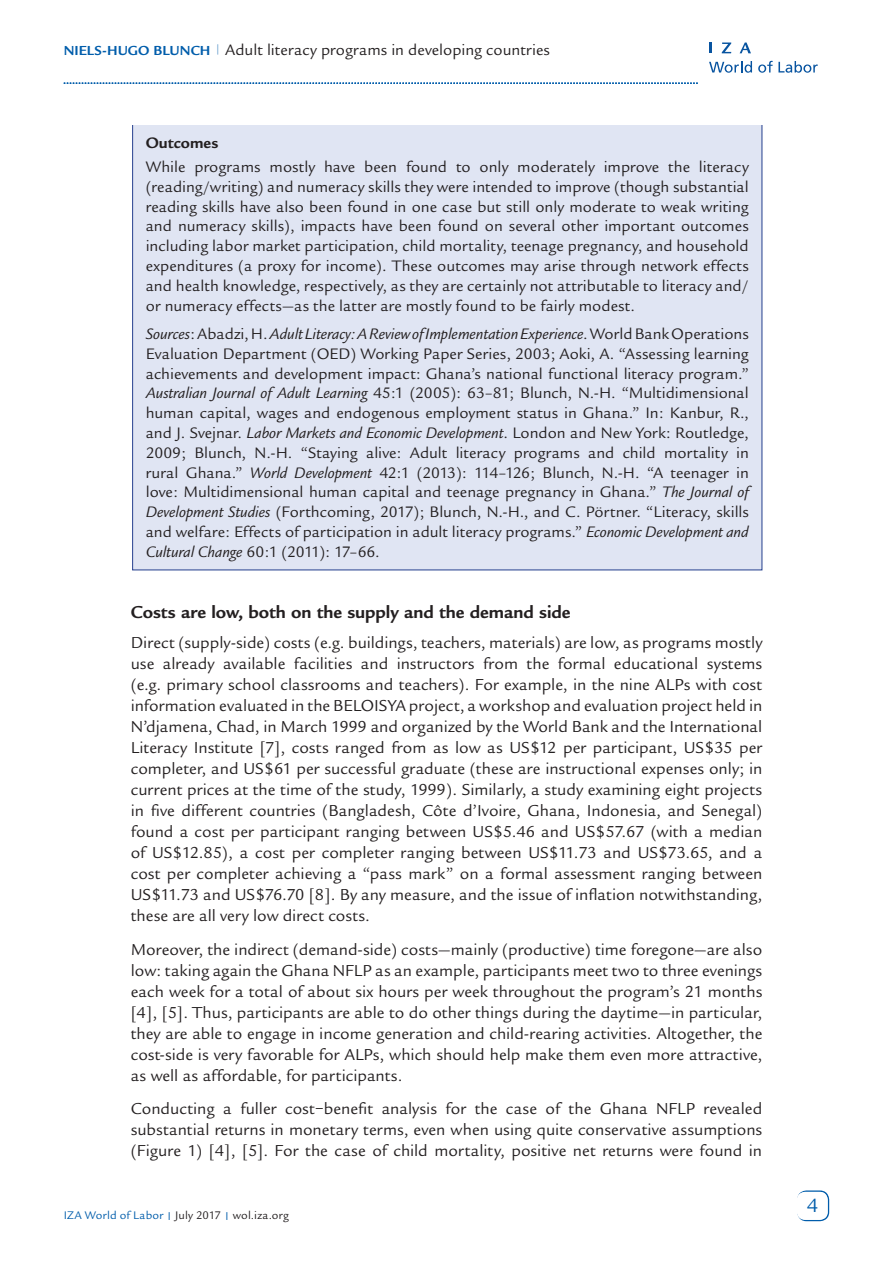
<style>
.page{position:relative;width:893px;height:1263px;background:#fff}
.page>*{position:absolute;margin:0;border:0;box-sizing:border-box;transform-origin:0 0}
.t1{font:21px "Legacy Sans";color:#015dab}
.t2{font:700 18.75px "Legacy Sans";color:#231f20}
.t3{font:17.25px/21px "Legacy Sans";letter-spacing:.005em;color:#231f20;text-align:justify}
.t4{font:16.5px/19.8px "Legacy Sans";letter-spacing:.005em;color:#231f20;text-align:justify}
.t5{font:700 16.5px "Legacy Sans";letter-spacing:.005em;color:#231f20}
.t6{font:12px "Legacy Sans";letter-spacing:.015em;color:#231f20}
.s1{font-weight:700;font-size:14.25px;color:#015dab}
.s2{font-style:italic}
.s3{color:#015dab}
</style>
<div class="page">
<div style="left:797px;top:1190px;width:32px;height:31px;border:2px solid #015dab;border-radius:9px"></div>
<div style="left:797px;top:1192px;width:31px;height:28px;background:#fff;border-radius:9px"></div>
<svg style="left:709px;top:61px;width:43px;height:12px"></svg>
<svg style="left:758px;top:61px;width:60px;height:12px"></svg>
<svg style="left:710px;top:43px;width:2px;height:10px"></svg>
<svg style="left:722px;top:43px;width:9px;height:10px"></svg>
<svg style="left:740px;top:43px;width:11px;height:10px"></svg>
<svg style="left:64px;top:82px;width:634px;height:2px"></svg>
<div style="left:133px;top:123px;width:629px;height:446px;background:#e0e5f3"></div>
<div style="left:123px;top:110px;width:660px;height:15px;background:#fff"></div>
<p class="t4" style="left:64px;top:40px;width:488px"><span class="s1">NIELS-HUGO BLUNCH</span> <sup>|</sup> Adult literacy programs in developing countries</p>
<p class="t5" style="left:146px;top:133px;width:74px">Outcomes</p>
<p class="t4" style="left:146px;top:157px;width:605px">While programs mostly have been found to only moderately improve the literacy (reading/writing) and numeracy skills they were intended to improve (though substantial reading skills have also been found in one case but still only moderate to weak writing and numeracy skills), impacts have been found on several other important outcomes including labor market participation, child mortality, teenage pregnancy, and household expenditures (a proxy for income). These outcomes may arise through network effects and health knowledge, respectively, as they are certainly not attributable to literacy and/ or numeracy effects—as the latter are mostly found to be fairly modest.</p>
<p class="t4" style="left:146px;top:324px;width:605px"><span class="s2">Sources</span>: Abadzi, H. <span class="s2">Adult Literacy: A Review of Implementation Experience</span>. World Bank Operations Evaluation Department (OED) Working Paper Series, 2003; Aoki, A. “Assessing learning achievements and development impact: Ghana’s national functional literacy program.” <span class="s2">Australian Journal of Adult Learning</span> 45:1 (2005): 63–81; Blunch, N.-H. “Multidimensional human capital, wages and endogenous employment status in Ghana.” In: Kanbur, R., and J. Svejnar. <span class="s2">Labor Markets and Economic Development</span>. London and New York: Routledge, 2009; Blunch, N.-H. “Staying alive: Adult literacy programs and child mortality in rural Ghana.” <span class="s2">World Development</span> 42:1 (2013): 114–126; Blunch, N.-H. “A teenager in love: Multidimensional human capital and teenage pregnancy in Ghana.” <span class="s2">The Journal of Development Studies</span> (Forthcoming, 2017); Blunch, N.-H., and C. Pörtner. “Literacy, skills and welfare: Effects of participation in adult literacy programs.” <span class="s2">Economic Development and Cultural Change</span> 60:1 (2011): 17–66.</p>
<p class="t2" style="left:131px;top:602px;width:441px">Costs are low, both on the supply and the demand side</p>
<p class="t3" style="left:131px;top:632px;width:633px">Direct (supply-side) costs (e.g. buildings, teachers, materials) are low, as programs mostly use already available facilities and instructors from the formal educational systems (e.g. primary school classrooms and teachers). For example, in the nine ALPs with cost information evaluated in the BELOISYA project, a workshop and evaluation project held in N’djamena, Chad, in March 1999 and organized by the World Bank and the International Literacy Institute [7], costs ranged from as low as US$12 per participant, US$35 per completer, and US$61 per successful graduate (these are instructional expenses only; in current prices at the time of the study, 1999). Similarly, a study examining eight projects in five different countries (Bangladesh, Côte d’Ivoire, Ghana, Indonesia, and Senegal) found a cost per participant ranging between US$5.46 and US$57.67 (with a median of US$12.85), a cost per completer ranging between US$11.73 and US$73.65, and a cost per completer achieving a “pass mark” on a formal assessment ranging between US$11.73 and US$76.70 [8]. By any measure, and the issue of inflation notwithstanding, these are all very low direct costs.</p>
<p class="t3" style="left:131px;top:939px;width:633px">Moreover, the indirect (demand-side) costs—mainly (productive) time foregone—are also low: taking again the Ghana NFLP as an example, participants meet two to three evenings each week for a total of about six hours per week throughout the program’s 21 months [4], [5]. Thus, participants are able to do other things during the daytime—in particular, they are able to engage in income generation and child-rearing activities. Altogether, the cost-side is very favorable for ALPs, which should help make them even more attractive, as well as affordable, for participants.</p>
<p class="t3" style="left:131px;top:1098px;width:633px">Conducting a fuller cost−benefit analysis for the case of the Ghana NFLP revealed substantial returns in monetary terms, even when using quite conservative assumptions (Figure 1) [4], [5]. For the case of child mortality, positive net returns were found in</p>
<p class="t6" style="left:64px;top:1209px;width:227px"><span class="s3">IZA World of Labor</span> <sup>|</sup> July 2017 <sup>|</sup> wol.iza.org</p>
<p class="t1" style="left:807px;top:1193px;width:13px">4</p>
</div>
